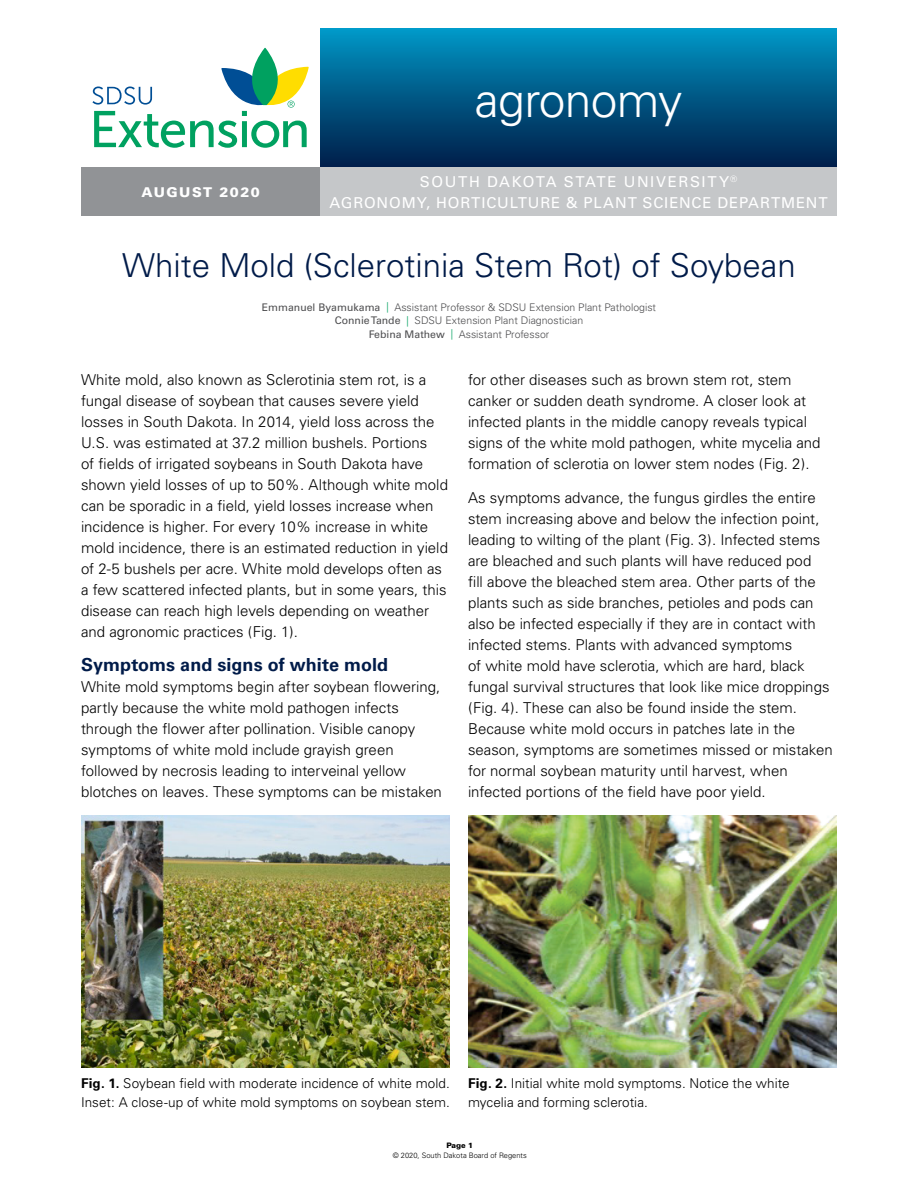
<style>
.page{position:relative;width:918px;height:1188px;background:#fff}
.page>*{position:absolute;margin:0;border:0;box-sizing:border-box;transform-origin:0 0}
.t1{font:300 48px "Univers";letter-spacing:-.015em;color:#fff}
.t2{font:300 33px "Univers";color:#001b49}
.t3{font:700 18px "Univers";color:#001b49}
.t4{font:300 15px/21px "Univers";color:#000}
.t5{font:15px/21px "Univers";letter-spacing:.06em;color:#fff;text-align:center}
.t6{font:300 13.5px/19.5px "Univers";letter-spacing:.005em;color:#000}
.t7{font:900 13.5px "Univers";letter-spacing:.11em;color:#fff}
.t8{font:300 10.5px/13.5px "Univers";color:#4d4d4f;text-align:center}
.t9{font:300 7.5px "Univers";color:#000}
.t10{font:900 7.5px "Univers";color:#000}
.s1{font-weight:400}
.s2{color:#00a160}
.s3{font-weight:700}
</style>
<div class="page">
<svg style="left:92px;top:48px;width:217px;height:100px"></svg>
<div style="left:320px;top:28px;width:517px;height:140px;background:linear-gradient(to bottom,#0097c6,#001c47)"></div>
<div style="left:81px;top:167px;width:239px;height:49px;background:#919396"></div>
<div style="left:320px;top:167px;width:517px;height:49px;background:#c5c7c9"></div>
<img style="left:81px;top:815px;width:369px;height:252px">
<img style="left:468px;top:815px;width:369px;height:252px">
<h1 class="t1" style="left:475px;top:71px;width:209px">agronomy</h1>
<p class="t7" style="left:141px;top:184px;width:120px">AUGUST 2020</p>
<p class="t5" style="left:330px;top:171px;width:500px">SOUTH DAKOTA STATE UNIVERSITY<sup>®<br></sup>AGRONOMY, HORTICULTURE &amp; PLANT SCIENCE DEPARTMENT</p>
<h2 class="t2" style="left:122px;top:246px;width:675px">White Mold (Sclerotinia Stem Rot) of Soybean</h2>
<p class="t8" style="left:262px;top:300px;width:396px"><span class="s1">Emmanuel Byamukama</span> <span class="s2">|</span> Assistant Professor &amp; SDSU Extension Plant Pathologist<br><span class="s1">Connie Tande</span> <span class="s2">|</span> SDSU Extension Plant Diagnostician<br><span class="s1">Febina Mathew</span> <span class="s2">|</span> Assistant Professor</p>
<p class="t4" style="left:81px;top:369px;width:369px">White mold, also known as Sclerotinia stem rot, is a fungal disease of soybean that causes severe yield losses in South Dakota. In 2014, yield loss across the U.S. was estimated at 37.2 million bushels. Portions<br>of fields of irrigated soybeans in South Dakota have shown yield losses of up to 50%. Although white mold can be sporadic in a field, yield losses increase when incidence is higher. For every 10% increase in white mold incidence, there is an estimated reduction in yield of 2-5 bushels per acre. White mold develops often as a few scattered infected plants, but in some years, this disease can reach high levels depending on weather and agronomic practices (Fig. 1).</p>
<p class="t3" style="left:81px;top:654px;width:309px">Symptoms and signs of white mold</p>
<p class="t4" style="left:81px;top:676px;width:363px">White mold symptoms begin after soybean flowering, partly because the white mold pathogen infects through the flower after pollination. Visible canopy symptoms of white mold include grayish green followed by necrosis leading to interveinal yellow blotches on leaves. These symptoms can be mistaken</p>
<p class="t4" style="left:468px;top:369px;width:354px">for other diseases such as brown stem rot, stem canker or sudden death syndrome. A closer look at infected plants in the middle canopy reveals typical signs of the white mold pathogen, white mycelia and formation of sclerotia on lower stem nodes (Fig. 2).</p>
<p class="t4" style="left:468px;top:487px;width:366px">As symptoms advance, the fungus girdles the entire stem increasing above and below the infection point, leading to wilting of the plant (Fig. 3). Infected stems are bleached and such plants will have reduced pod<br>fill above the bleached stem area. Other parts of the plants such as side branches, petioles and pods can also be infected especially if they are in contact with infected stems. Plants with advanced symptoms<br>of white mold have sclerotia, which are hard, black fungal survival structures that look like mice droppings (Fig. 4). These can also be found inside the stem.<br>Because white mold occurs in patches late in the season, symptoms are sometimes missed or mistaken for normal soybean maturity until harvest, when infected portions of the field have poor yield.</p>
<p class="t6" style="left:81px;top:1073px;width:371px"><span class="s3">Fig. 1.</span> Soybean field with moderate incidence of white mold.<br>Inset: A close-up of white mold symptoms on soybean stem.</p>
<p class="t6" style="left:468px;top:1073px;width:323px"><span class="s3">Fig. 2.</span> Initial white mold symptoms. Notice the white mycelia and forming sclerotia.</p>
<p class="t10" style="left:446px;top:1140px;width:28px">Page 1</p>
<p class="t9" style="left:393px;top:1151px;width:136px">© 2020, South Dakota Board of Regents</p>
</div>
